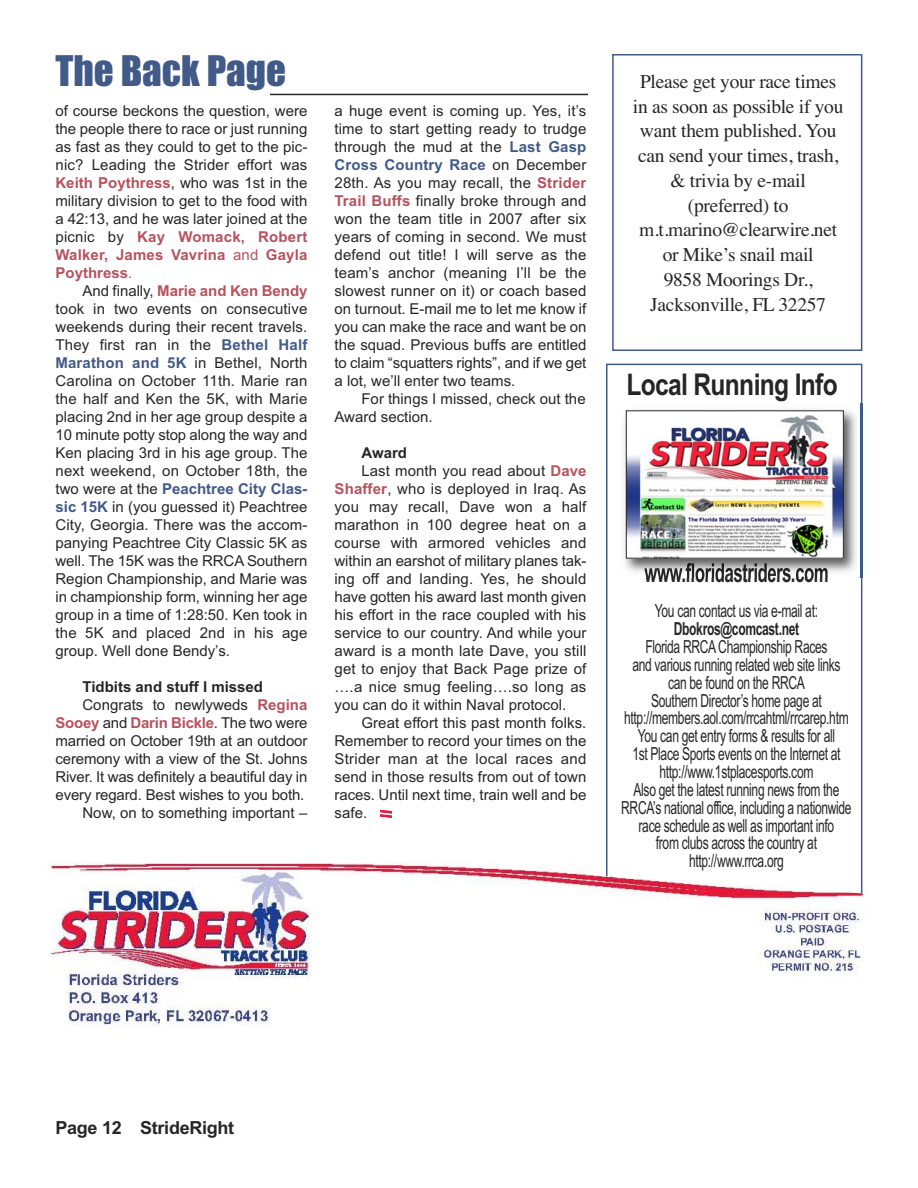
<style>
.page{position:relative;width:918px;height:1188px;background:#fff}
.page>*{position:absolute;margin:0;border:0;box-sizing:border-box;transform-origin:0 0}
.t1{font:39px "Impact";color:#415a87}
.t2{font:700 30px "Arial Narrow";letter-spacing:-.025em;color:#272627}
.t3{font:700 25.5px "Arial Narrow";letter-spacing:-.025em;color:#272627;scale:.8 1}
.t4{font:19.5px/24.8px "Times";letter-spacing:-.015em;color:#272627;text-align:center}
.t5{font:18px/17.9px "Arial Narrow";letter-spacing:-.025em;color:#272627;text-align:center;scale:.82 1}
.t6{font:700 18px "Arial Narrow";letter-spacing:-.025em;color:#272627;scale:.82 1}
.t7{font:700 18px "Arial";letter-spacing:-.015em;color:#272627}
.t8{font:15px/18px "Arial";color:#272627;text-align:justify}
.t9{font:700 15px "Arial";letter-spacing:-.015em;color:#b7525e}
.t10{font:700 15px "Arial";color:#272627}
.s1{font-weight:700;color:#b7525e}
.s2{color:#b7525e}
.s3{font-weight:700;color:#415a87}
.s4{font-weight:400;color:#272627}
</style>
<div class="page">
<div style="left:606px;top:364px;width:256px;height:531px;border:2px solid #415a87"></div>
<img style="left:50px;top:862px;width:815px;height:164px">
<div style="left:612px;top:54px;width:250px;height:297px;border:2px solid #415a87"></div>
<svg style="left:380px;top:809px;width:11px;height:9px"></svg>
<hr style="left:270px;top:94px;width:318px;height:1px;background:#272627">
<img style="left:624px;top:404px;width:239px;height:174px">
<img style="left:861px;top:404px;width:1px;height:174px">
<img style="left:644px;top:563px;width:123px;height:15px">
<div style="left:626px;top:411px;width:217px;height:147px;background:#fff"></div>
<img style="left:628px;top:416px;width:214px;height:141px">
<div style="left:626px;top:410px;width:218px;height:149px;border:1px solid #272627"></div>
<h1 class="t1" style="left:56px;top:50px;width:232px">The Back Page</h1>
<p class="t8" style="left:56px;top:102px;width:253px">of course beckons the question, were the people there to race or just running as fast as they could to get to the pic&shy;nic? Leading the Strider effort was <span class="s1">Keith Poythress</span>, who was 1st in the military division to get to the food with a 42:13, and he was later joined at the picnic by <span class="s1">Kay Womack, Robert Walker, James Vavrina</span> <span class="s2">and</span> <span class="s1">Gayla Poythress</span><span class="s2">.</span></p>
<p class="t8" style="left:56px;top:282px;width:254px;text-indent:27px">And finally, <span class="s1">Marie and Ken Bendy </span>took in two events on consecutive weekends during their recent travels.<br>They first ran in the <span class="s3">Bethel Half Marathon and 5K</span> in Bethel, North Carolina on October 11th. Marie ran the half and Ken the 5K, with Marie placing 2nd in her age group despite a 10 minute potty stop along the way and Ken placing 3rd in his age group. The next weekend, on October 18th, the two were at the <span class="s3">Peachtree City Clas&shy;sic 15K</span> in (you guessed it) Peachtree City, Georgia. There was the accom&shy;panying Peachtree City Classic 5K as well. The 15K was the RRCA Southern Region Championship, and Marie was in championship form, winning her age group in a time of 1:28:50. Ken took in the 5K and placed 2nd in his age group. Well done Bendy’s.</p>
<p class="t10" style="left:82px;top:678px;width:182px">Tidbits and stuff I missed</p>
<p class="t8" style="left:82px;top:696px;width:226px">Congrats to newlyweds <span class="s1">Regina</span></p>
<p class="t9" style="left:56px;top:714px;width:253px">Sooey <span class="s4">and</span> Darin Bickle<span class="s4">. The two were</span></p>
<p class="t8" style="left:56px;top:732px;width:253px">married on October 19th at an outdoor</p>
<p class="t8" style="left:56px;top:750px;width:254px">ceremony with a view of the St. Johns</p>
<p class="t8" style="left:56px;top:768px;width:253px">River. It was definitely a beautiful day in</p>
<p class="t8" style="left:56px;top:786px;width:250px">every regard. Best wishes to you both.</p>
<p class="t8" style="left:83px;top:804px;width:226px">Now, on to something important –</p>
<p class="t8" style="left:334px;top:102px;width:254px">a huge event is coming up. Yes, it’s time to start getting ready to trudge through the mud at the <span class="s3">Last Gasp Cross Country Race</span> on December 28th. As you may recall, the <span class="s1">Strider Trail Buffs</span> finally broke through and won the team title in 2007 after six years of coming in second. We must defend out title! I will serve as the team’s anchor (meaning I’ll be the slowest runner on it) or coach based on turnout. E-mail me to let me know if you can make the race and want be on the squad. Previous buffs are entitled to claim “squatters rights”, and if we get a lot, we’ll enter two teams.</p>
<p class="t8" style="left:334px;top:390px;width:253px;text-indent:27px">For things I missed, check out the<br>Award section.</p>
<p class="t10" style="left:362px;top:444px;width:47px">Award</p>
<p class="t8" style="left:362px;top:462px;width:227px">Last month you read about <span class="s1">Dave</span></p>
<p class="t8" style="left:334px;top:480px;width:253px"><span class="s1">Shaffer</span>, who is deployed in Iraq. As</p>
<p class="t8" style="left:334px;top:498px;width:253px">you may recall, Dave won a half</p>
<p class="t8" style="left:334px;top:516px;width:253px">marathon in 100 degree heat on a</p>
<p class="t8" style="left:334px;top:534px;width:253px">course with armored vehicles and</p>
<p class="t8" style="left:334px;top:552px;width:253px">within an earshot of military planes tak-</p>
<p class="t8" style="left:334px;top:570px;width:253px">ing off and landing. Yes, he should</p>
<p class="t8" style="left:334px;top:588px;width:254px">have gotten his award last month given</p>
<p class="t8" style="left:334px;top:606px;width:253px">his effort in the race coupled with his</p>
<p class="t8" style="left:334px;top:624px;width:253px">service to our country. And while your</p>
<p class="t8" style="left:334px;top:642px;width:254px">award is a month late Dave, you still</p>
<p class="t8" style="left:334px;top:660px;width:253px">get to enjoy that Back Page prize of</p>
<p class="t8" style="left:334px;top:678px;width:253px">….a nice smug feeling….so long as</p>
<p class="t8" style="left:334px;top:696px;width:233px">you can do it within Naval protocol.</p>
<p class="t8" style="left:362px;top:714px;width:226px">Great effort this past month folks.</p>
<p class="t8" style="left:334px;top:732px;width:253px">Remember to record your times on the</p>
<p class="t8" style="left:334px;top:750px;width:253px">Strider man at the local races and</p>
<p class="t8" style="left:334px;top:768px;width:253px">send in those results from out of town</p>
<p class="t8" style="left:334px;top:786px;width:253px">races. Until next time, train well and be</p>
<p class="t8" style="left:334px;top:804px;width:34px">safe.</p>
<h3 class="t4" style="left:633px;top:69px;width:212px">Please get your race times in as soon as possible if you want them published. You can send your times, trash, &amp; trivia by e-mail (preferred) to m.t.marino@clearwire.net or Mike’s snail mail<br>9858 Moorings Dr.,<br>Jacksonville, FL 32257</h3>
<h2 class="t2" style="left:627px;top:367px;width:213px">Local Running Info</h2>
<h3 class="t3" style="left:644px;top:558px;width:232px">www.floridastriders.com</h3>
<p class="t5" style="left:655px;top:602px;width:200px">You can contact us via e-mail at:</p>
<p class="t6" style="left:674px;top:618px;width:154px">Dbokros@comcast.net</p>
<p class="t5" style="left:621px;top:638px;width:283px">Florida RRCA Championship Races<br>and various running related web site links can be found on the RRCA<br>Southern Director’s home page at http://members.aol.com/rrcahtml/rrcarep.htm You can get entry forms &amp; results for all<br>1st Place Sports events on the Internet at http://www.1stplacesports.com<br>Also get the latest running news from the RRCA’s national office, including a nationwide race schedule as well as important info<br>from clubs across the country at http://www.rrca.org</p>
<p class="t7" style="left:56px;top:1117px;width:180px">Page 12 StrideRight</p>
</div>
